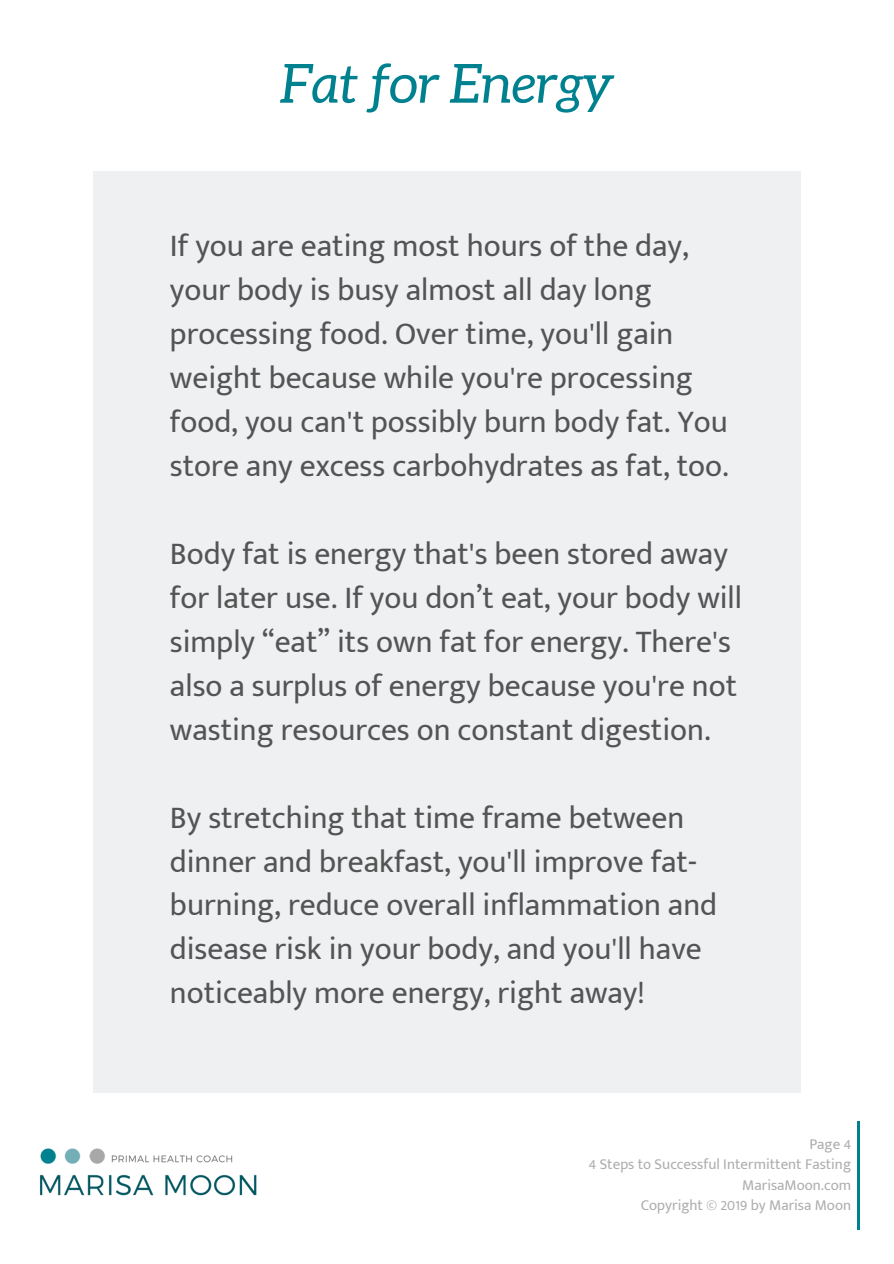
<style>
.page{position:relative;width:894px;height:1264px;background:#fff}
.page>*{position:absolute;margin:0;border:0;box-sizing:border-box;transform-origin:0 0}
.t1{font:italic 54px "Aleo";color:#00818f}
.t2{font:31.5px/44px "Mukta Mahee";color:#545454}
.t3{font:15px/20.2px "Mukta Mahee";color:#aeaeae;text-align:right}
</style>
<div class="page">
<div style="left:93px;top:171px;width:707px;height:922px;background:#eef0f2"></div>
<img style="left:40px;top:1148px;width:217px;height:48px">
<hr style="left:857px;top:1120px;width:2px;height:109px;background:#00818f">
<h1 class="t1" style="left:280px;top:53px;width:334px">Fat for Energy</h1>
<p class="t2" style="left:170px;top:223px;width:560px">If you are eating most hours of the day, your body is busy almost all day long processing food. Over time, you'll gain weight because while you're processing food, you can't possibly burn body fat. You store any excess carbohydrates as fat, too.</p>
<p class="t2" style="left:170px;top:531px;width:573px">Body fat is energy that's been stored away for later use. If you don’t eat, your body will simply “eat” its own fat for energy. There's also a surplus of energy because you're not wasting resources on constant digestion.</p>
<p class="t2" style="left:170px;top:794px;width:548px">By stretching that time frame between dinner and breakfast, you'll improve fat&shy;burning, reduce overall inflammation and disease risk in your body, and you'll have noticeably more energy, right away!</p>
<p class="t3" style="left:588px;top:1133px;width:264px">Page 4<br>4 Steps to Successful Intermittent Fasting<br>MarisaMoon.com<br>Copyright © 2019 by Marisa Moon</p>
</div>
